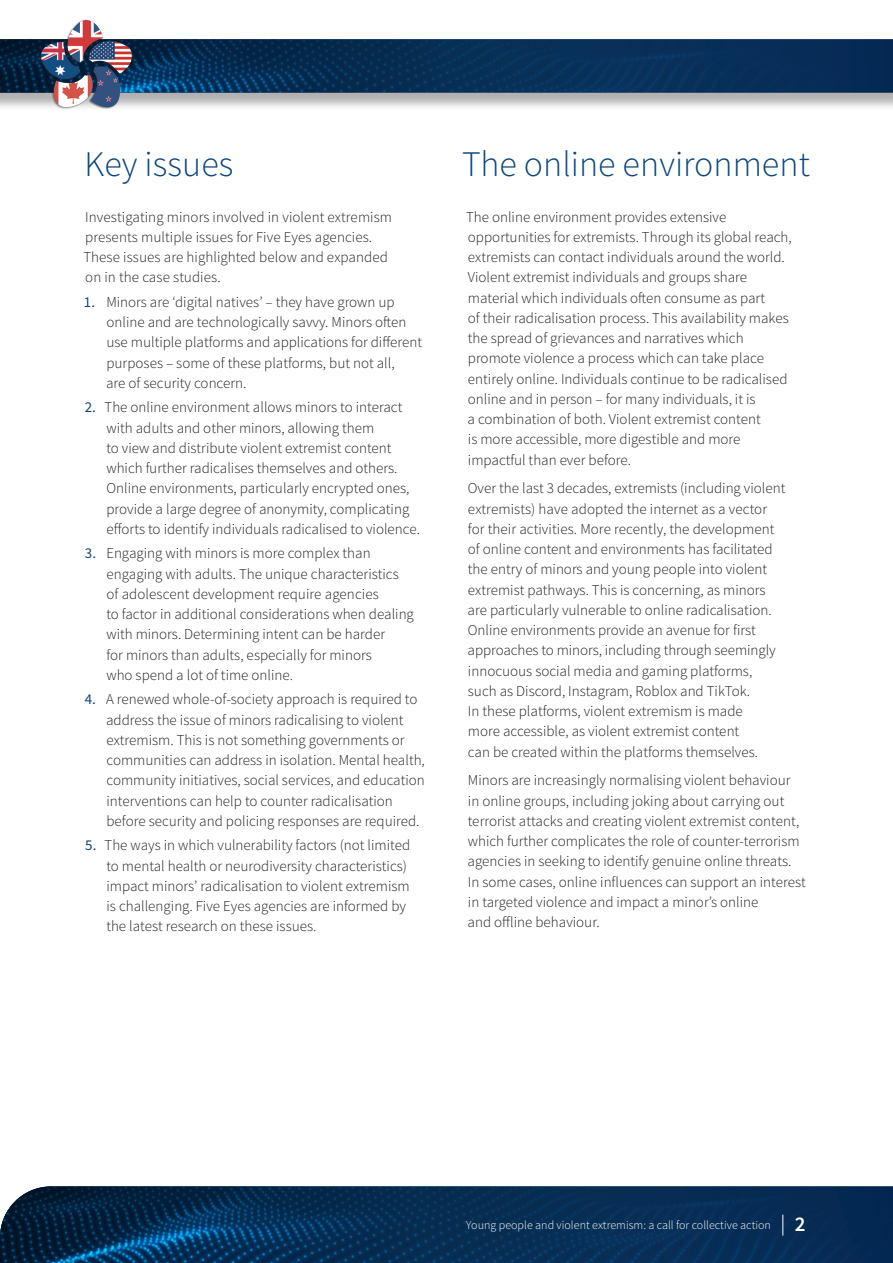
<style>
.page{position:relative;width:893px;height:1263px;background:#fff}
.page>*{position:absolute;margin:0;border:0;box-sizing:border-box;transform-origin:0 0}
.t1{font:300 36px "Source Sans Pro";color:#0d477c}
.BODY{font:300 15px/20.2px "Source Sans Pro";color:#231f20}
.t2{font:300 12px "Source Sans Pro";color:#fff}
.s1{font-weight:400;color:#0d477c}
.s2{color:#0d477c}
.s3{font-weight:600;font-size:21px}
</style>
<div class="page">
<div style="left:0;top:42px;width:893px;height:69px;background:#231f20;opacity:.35"></div>
<div style="left:857px;top:39px;width:36px;height:53px;background:#042954"></div>
<img style="left:0;top:39px;width:857px;height:53px">
<img style="left:0;top:1186px;width:893px;height:77px">
<svg style="left:782px;top:1214px;width:1px;height:21px"></svg>
<img style="left:38px;top:19px;width:97px;height:92px">
<h1 class="t1" style="left:85px;top:142px;width:150px">Key issues</h1>
<p class="BODY" style="left:83px;top:207px;width:310px">Investigating minors involved in violent extremism presents multiple issues for Five Eyes agencies.<br>These issues are highlighted below and expanded on in the case studies.</p>
<p class="BODY" style="left:106px;top:292px;width:317px;text-indent:-22px"><span class="s1">1.</span> Minors are ‘digital natives’ – they have grown up online and are technologically savvy. Minors often use multiple platforms and applications for different purposes – some of these platforms, but not all,<br>are of security concern.</p>
<p class="BODY" style="left:106px;top:397px;width:315px;text-indent:-22px"><span class="s1">2.</span> The online environment allows minors to interact with adults and other minors, allowing them<br>to view and distribute violent extremist content which further radicalises themselves and others.<br>Online environments, particularly encrypted ones, provide a large degree of anonymity, complicating efforts to identify individuals radicalised to violence.</p>
<p class="BODY" style="left:106px;top:543px;width:309px;text-indent:-21px"><span class="s1">3.</span> Engaging with minors is more complex than engaging with adults. The unique characteristics of adolescent development require agencies<br>to factor in additional considerations when dealing with minors. Determining intent can be harder<br>for minors than adults, especially for minors<br>who spend a lot of time online.</p>
<p class="BODY" style="left:106px;top:689px;width:320px;text-indent:-21px"><span class="s1">4.</span> A renewed whole-of-society approach is required to address the issue of minors radicalising to violent extremism. This is not something governments or communities can address in isolation. Mental health, community initiatives, social services, and education interventions can help to counter radicalisation before security and policing responses are required.</p>
<p class="BODY" style="left:106px;top:835px;width:305px;text-indent:-21px"><span class="s1">5.</span> The ways in which vulnerability factors (not limited to mental health or neurodiversity characteristics) impact minors’ radicalisation to violent extremism is challenging. Five Eyes agencies are informed by the latest research on these issues<span class="s2">.</span></p>
<h1 class="t1" style="left:462px;top:142px;width:349px">The online environment</h1>
<p class="BODY" style="left:466px;top:207px;width:327px">The online environment provides extensive opportunities for extremists. Through its global reach, extremists can contact individuals around the world.<br>Violent extremist individuals and groups share material which individuals often consume as part<br>of their radicalisation process. This availability makes the spread of grievances and narratives which promote violence a process which can take place entirely online. Individuals continue to be radicalised online and in person – for many individuals, it is<br>a combination of both. Violent extremist content<br>is more accessible, more digestible and more impactful than ever before.</p>
<p class="BODY" style="left:468px;top:478px;width:319px">Over the last 3 decades, extremists (including violent extremists) have adopted the internet as a vector for their activities. More recently, the development of online content and environments has facilitated the entry of minors and young people into violent extremist pathways. This is concerning, as minors are particularly vulnerable to online radicalisation.<br>Online environments provide an avenue for first approaches to minors, including through seemingly innocuous social media and gaming platforms,<br>such as Discord, Instagram, Roblox and TikTok.<br>In these platforms, violent extremism is made<br>more accessible, as violent extremist content<br>can be created within the platforms themselves.</p>
<p class="BODY" style="left:468px;top:770px;width:340px">Minors are increasingly normalising violent behaviour<br>in online groups, including joking about carrying out terrorist attacks and creating violent extremist content, which further complicates the role of counter-terrorism agencies in seeking to identify genuine online threats.<br>In some cases, online influences can support an interest in targeted violence and impact a minor’s online<br>and offline behaviour.</p>
<p class="t2" style="left:466px;top:1218px;width:341px">Young people and violent extremism: a call for collective action <span class="s3">2</span></p>
</div>
